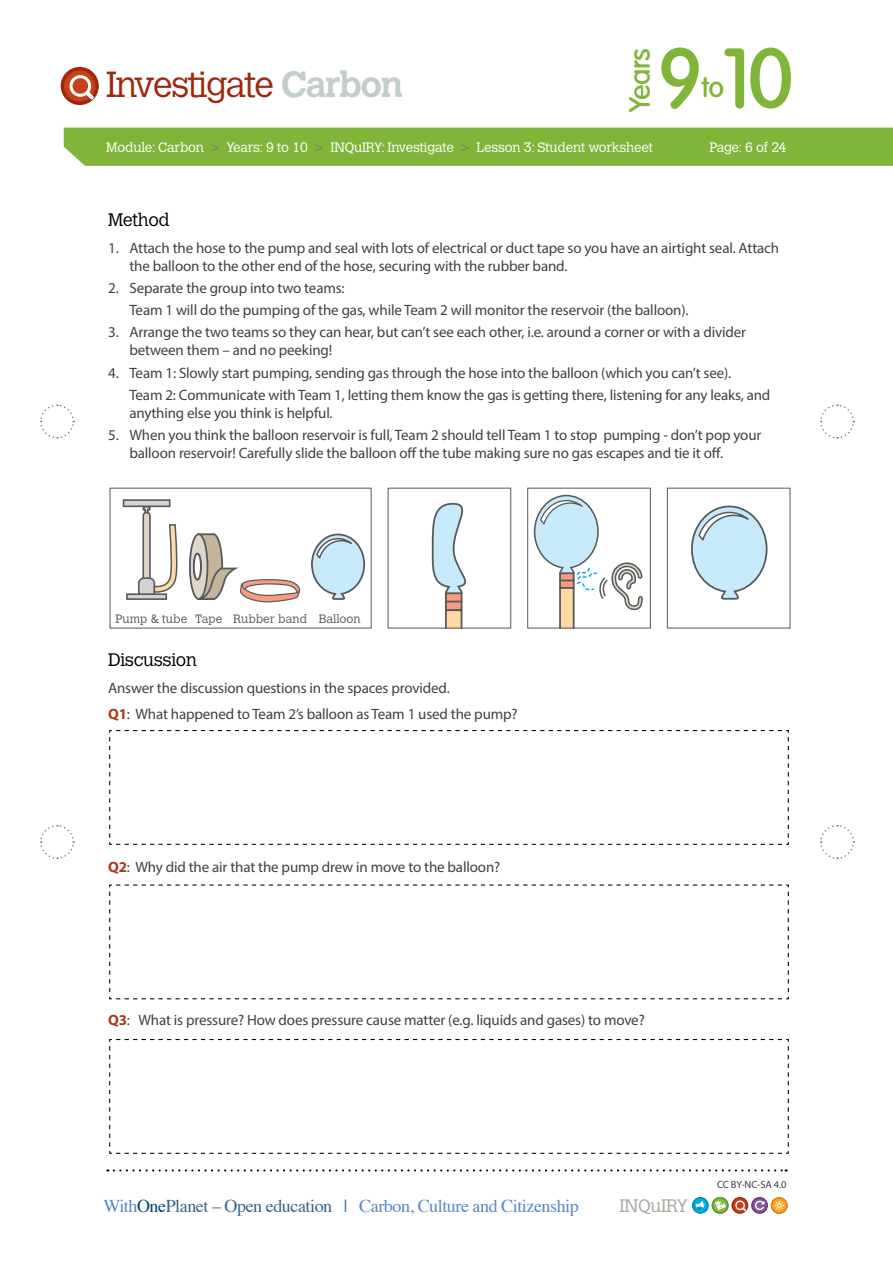
<style>
.page{position:relative;width:893px;height:1263px;background:#fff}
.page>*{position:absolute;margin:0;border:0;box-sizing:border-box;transform-origin:0 0}
.t1{font:500 82.35px "Volkswagen";color:#80b539}
.t2{font:300 36px "Calvert";letter-spacing:-.04em;color:#9e280e}
.t3{font:500 28.5px "Volkswagen";letter-spacing:-.02em;color:#80b539}
.t4{font:18px "Times";letter-spacing:-.025em;color:#5688c7}
.t5{font:300 18px "Calvert";letter-spacing:-.02em;color:#000}
.t6{font:300 18px "Calvert";letter-spacing:-.02em;color:#a5aca1}
.t7{font:15px/18px "Myriad Pro";letter-spacing:-.01em;color:#414042}
.t8{font:300 13.5px "Calvert";letter-spacing:-.015em;color:#fff}
.t9{font:300 12px "Calvert";color:#58595b}
.t10{font:10.5px "Myriad Pro";letter-spacing:-.02em;color:#414042}
.s1{font-weight:700;color:#c2cec7}
.s2{color:#747b6e}
.s3{font-weight:700;color:#a73b1c}
.s4{color:#00456e}
.s5{color:#346586}
</style>
<div class="page">
<div style="left:64px;top:128px;width:829px;height:38px;background:#80b539"></div>
<svg style="left:62px;top:69px;width:35px;height:34px"></svg>
<div style="left:61px;top:67px;width:38px;height:38px;border:3px solid #9e280e;border-radius:50%"></div>
<svg style="left:69px;top:75px;width:25px;height:24px"></svg>
<svg style="left:40px;top:404px;width:35px;height:35px"></svg>
<svg style="left:40px;top:825px;width:35px;height:34px"></svg>
<svg style="left:820px;top:404px;width:35px;height:35px"></svg>
<svg style="left:820px;top:825px;width:35px;height:34px"></svg>
<svg style="left:114px;top:1169px;width:673px;height:2px"></svg>
<svg style="left:693px;top:1198px;width:15px;height:15px"></svg>
<div style="left:692px;top:1197px;width:17px;height:17px;border:2px solid #008db7;border-radius:50%"></div>
<svg style="left:696px;top:1201px;width:8px;height:9px"></svg>
<div style="left:731px;top:1197px;width:17px;height:17px;border:2px solid #9e280e;border-radius:50%"></div>
<svg style="left:735px;top:1200px;width:11px;height:11px"></svg>
<svg style="left:772px;top:1198px;width:15px;height:15px"></svg>
<div style="left:771px;top:1197px;width:17px;height:17px;border:2px solid #e0861b;border-radius:50%"></div>
<svg style="left:775px;top:1201px;width:9px;height:9px"></svg>
<svg style="left:712px;top:1198px;width:16px;height:15px"></svg>
<div style="left:712px;top:1197px;width:16px;height:17px;border:2px solid #66952e;border-radius:50%"></div>
<svg style="left:715px;top:1201px;width:11px;height:9px"></svg>
<svg style="left:752px;top:1198px;width:15px;height:15px"></svg>
<div style="left:751px;top:1197px;width:17px;height:17px;border:2px solid #663774;border-radius:50%"></div>
<svg style="left:755px;top:1201px;width:9px;height:9px"></svg>
<svg style="left:311px;top:533px;width:55px;height:67px"></svg>
<svg style="left:431px;top:502px;width:35px;height:94px"></svg>
<svg style="left:123px;top:499px;width:55px;height:101px"></svg>
<div style="left:446px;top:593px;width:16px;height:9px;background:#f79c80"></div>
<div style="left:445px;top:592px;width:17px;height:11px;border:2px solid #58595b"></div>
<div style="left:446px;top:601px;width:16px;height:9px;background:#f79c80"></div>
<div style="left:445px;top:601px;width:17px;height:10px;border:2px solid #58595b"></div>
<svg style="left:445px;top:609px;width:17px;height:17px"></svg>
<svg style="left:691px;top:505px;width:77px;height:95px"></svg>
<svg style="left:189px;top:533px;width:112px;height:70px"></svg>
<svg style="left:534px;top:495px;width:109px;height:131px"></svg>
<div style="left:110px;top:488px;width:261px;height:140px;border:1px solid #58595b"></div>
<div style="left:388px;top:488px;width:123px;height:140px;border:1px solid #58595b"></div>
<div style="left:527px;top:488px;width:124px;height:140px;border:1px solid #58595b"></div>
<div style="left:667px;top:488px;width:123px;height:140px;border:1px solid #58595b"></div>
<svg style="left:109px;top:730px;width:680px;height:115px"></svg>
<svg style="left:109px;top:884px;width:680px;height:116px"></svg>
<svg style="left:109px;top:1039px;width:680px;height:115px"></svg>
<h3 class="t3" style="left:623px;top:112px;width:65px;rotate:-90deg">Years</h3>
<h1 class="t1" style="left:657px;top:30px;width:138px">9 10</h1>
<h2 class="t2" style="left:106px;top:64px;width:298px">Investigate <span class="s1">Carbon</span></h2>
<p class="t8" style="left:106px;top:139px;width:548px">Module: Carbon <span class="s2">&gt;</span> Years: 9 to 10 <span class="s2">&gt;</span> INQuIRY: Investigate <span class="s2">&gt;</span> Lesson 3: Student worksheet</p>
<h3 class="t3" style="left:701px;top:70px;width:24px">to</h3>
<p class="t8" style="left:710px;top:139px;width:79px">Page: 6 of 24</p>
<p class="t5" style="left:108px;top:210px;width:63px">Method</p>
<p class="t7" style="left:129px;top:238px;width:651px;text-indent:-21px">1. Attach the hose to the pump and seal with lots of electrical or duct tape so you have an airtight seal. Attach the balloon to the other end of the hose, securing with the rubber band.</p>
<p class="t7" style="left:129px;top:276px;width:561px;line-height:22.2px;text-indent:-21px">2. Separate the group into two teams:<br>Team 1 will do the pumping of the gas, while Team 2 will monitor the reservoir (the balloon).</p>
<p class="t7" style="left:129px;top:323px;width:618px;text-indent:-21px">3. Arrange the two teams so they can hear, but can’t see each other, i.e. around a corner or with a divider between them – and no peeking!</p>
<p class="t7" style="left:129px;top:361px;width:642px;line-height:22.2px;text-indent:-21px">4. Team 1: Slowly start pumping, sending gas through the hose into the balloon (which you can’t see).<br>Team 2: Communicate with Team 1, letting them know the gas is getting there, listening for any leaks, and</p>
<p class="t7" style="left:129px;top:404px;width:205px">anything else you think is helpful.</p>
<p class="t7" style="left:129px;top:426px;width:633px;text-indent:-21px">5. When you think the balloon reservoir is full, Team 2 should tell Team 1 to stop pumping - don’t pop your balloon reservoir! Carefully slide the balloon off the tube making sure no gas escapes and tie it off.</p>
<p class="t9" style="left:115px;top:611px;width:247px">Pump &amp; tube Tape Rubber band Balloon</p>
<p class="t5" style="left:108px;top:649px;width:90px">Discussion</p>
<p class="t7" style="left:108px;top:674px;width:411px;line-height:26.5px">Answer the discussion questions in the spaces provided.<br><span class="s3">Q1</span>: What happened to Team 2’s balloon as Team 1 used the pump?</p>
<p class="t7" style="left:108px;top:857px;width:394px"><span class="s3">Q2</span>: Why did the air that the pump drew in move to the balloon?</p>
<p class="t7" style="left:108px;top:1010px;width:538px"><span class="s3">Q3</span>: What is pressure? How does pressure cause matter (e.g. liquids and gases) to move?</p>
<p class="t4" style="left:104px;top:1189px;width:477px">With<span class="s4">One</span><span class="s5">Planet – Open education |</span> Carbon, Culture and Citizenship</p>
<p class="t6" style="left:619px;top:1195px;width:70px">INQuIRY</p>
<p class="t10" style="left:717px;top:1178px;width:71px">CC BY-NC-SA 4.0</p>
</div>
